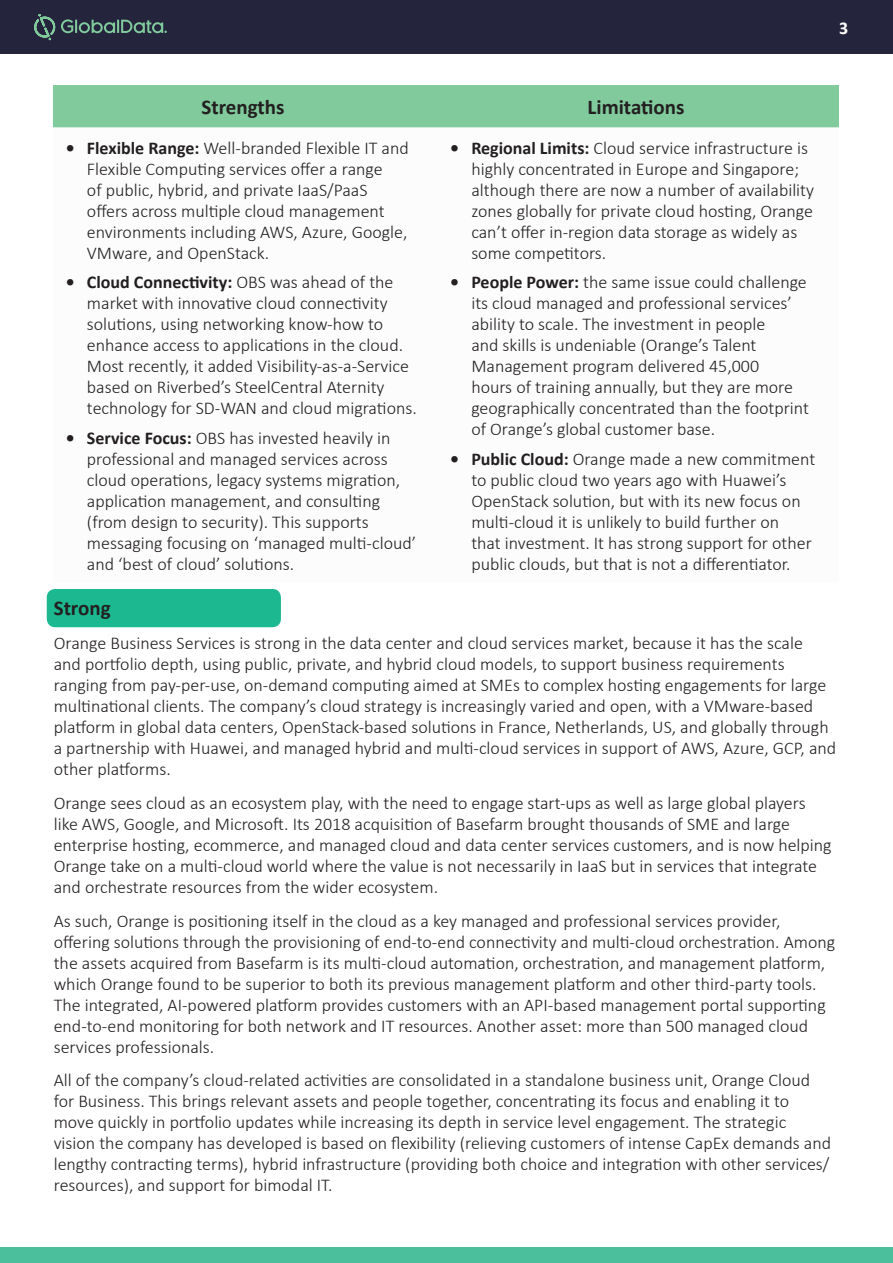
<style>
.page{position:relative;width:893px;height:1263px;background:#fff}
.page>*{position:absolute;margin:0;border:0;box-sizing:border-box;transform-origin:0 0}
.Body{font:700 21px "Calibri";color:#231f20}
.Body-2{font:300 18px/21px "Calibri";color:#231f20}
.t1{font:700 18px "Calibri";color:#fff}
.s1{font-weight:700}
</style>
<div class="page">
<div style="left:0;top:1247px;width:893px;height:16px;background:#4bbf9b"></div>
<div style="left:0;top:0;width:893px;height:54px;background:#24243c"></div>
<svg style="left:34px;top:14px;width:133px;height:26px"></svg>
<div style="left:47px;top:589px;width:234px;height:38px;background:#1cb890;border-radius:9px"></div>
<div style="left:53px;top:85px;width:786px;height:43px;background:#80ca9c"></div>
<p class="t1" style="left:839px;top:15px;width:11px">3</p>
<p class="Body" style="left:201px;top:92px;width:85px">Strengths</p>
<p class="Body" style="left:588px;top:92px;width:98px">Limitations</p>
<p class="Body-2" style="left:87px;top:137px;width:323px;text-indent:-21px"><span class="s1">• Flexible Range:</span> Well-branded Flexible IT and Flexible Computing services offer a range<br>of public, hybrid, and private IaaS/PaaS offers across multiple cloud management environments including AWS, Azure, Google, VMware, and OpenStack.</p>
<p class="Body-2" style="left:87px;top:272px;width:331px;text-indent:-21px"><span class="s1">• Cloud Connectivity:</span> OBS was ahead of the market with innovative cloud connectivity solutions, using networking know-how to enhance access to applications in the cloud.<br>Most recently, it added Visibility-as-a-Service based on Riverbed’s SteelCentral Aternity technology for SD-WAN and cloud migrations.</p>
<p class="Body-2" style="left:87px;top:427px;width:331px;text-indent:-21px"><span class="s1">• Service Focus:</span> OBS has invested heavily in professional and managed services across cloud operations, legacy systems migration, application management, and consulting (from design to security). This supports messaging focusing on ‘managed multi-cloud’ and ‘best of cloud’ solutions.</p>
<p class="Body-2" style="left:471px;top:137px;width:344px;text-indent:-21px"><span class="s1">• Regional Limits:</span> Cloud service infrastructure is highly concentrated in Europe and Singapore; although there are now a number of availability zones globally for private cloud hosting, Orange can’t offer in-region data storage as widely as some competitors.</p>
<p class="Body-2" style="left:471px;top:272px;width:339px;text-indent:-21px"><span class="s1">• People Power:</span> the same issue could challenge its cloud managed and professional services’ ability to scale. The investment in people<br>and skills is undeniable (Orange’s Talent Management program delivered 45,000<br>hours of training annually, but they are more geographically concentrated than the footprint of Orange’s global customer base.</p>
<p class="Body-2" style="left:471px;top:448px;width:345px;text-indent:-21px"><span class="s1">• Public Cloud:</span> Orange made a new commitment to public cloud two years ago with Huawei’s OpenStack solution, but with its new focus on multi-cloud it is unlikely to build further on<br>that investment. It has strong support for other public clouds, but that is not a differentiator.</p>
<p class="Body" style="left:54px;top:593px;width:58px">Strong</p>
<p class="Body-2" style="left:54px;top:632px;width:784px">Orange Business Services is strong in the data center and cloud services market, because it has the scale<br>and portfolio depth, using public, private, and hybrid cloud models, to support business requirements ranging from pay-per-use, on-demand computing aimed at SMEs to complex hosting engagements for large multinational clients. The company’s cloud strategy is increasingly varied and open, with a VMware-based platform in global data centers, OpenStack-based solutions in France, Netherlands, US, and globally through a partnership with Huawei, and managed hybrid and multi-cloud services in support of AWS, Azure, GCP, and other platforms.</p>
<p class="Body-2" style="left:54px;top:792px;width:779px">Orange sees cloud as an ecosystem play, with the need to engage start-ups as well as large global players like AWS, Google, and Microsoft. Its 2018 acquisition of Basefarm brought thousands of SME and large enterprise hosting, ecommerce, and managed cloud and data center services customers, and is now helping Orange take on a multi-cloud world where the value is not necessarily in IaaS but in services that integrate and orchestrate resources from the wider ecosystem.</p>
<p class="Body-2" style="left:54px;top:910px;width:783px">As such, Orange is positioning itself in the cloud as a key managed and professional services provider, offering solutions through the provisioning of end-to-end connectivity and multi-cloud orchestration. Among the assets acquired from Basefarm is its multi-cloud automation, orchestration, and management platform, which Orange found to be superior to both its previous management platform and other third-party tools.<br>The integrated, AI-powered platform provides customers with an API-based management portal supporting end-to-end monitoring for both network and IT resources. Another asset: more than 500 managed cloud services professionals.</p>
<p class="Body-2" style="left:54px;top:1070px;width:779px">All of the company’s cloud-related activities are consolidated in a standalone business unit, Orange Cloud for Business. This brings relevant assets and people together, concentrating its focus and enabling it to move quickly in portfolio updates while increasing its depth in service level engagement. The strategic vision the company has developed is based on flexibility (relieving customers of intense CapEx demands and lengthy contracting terms), hybrid infrastructure (providing both choice and integration with other services/ resources), and support for bimodal IT.</p>
</div>
